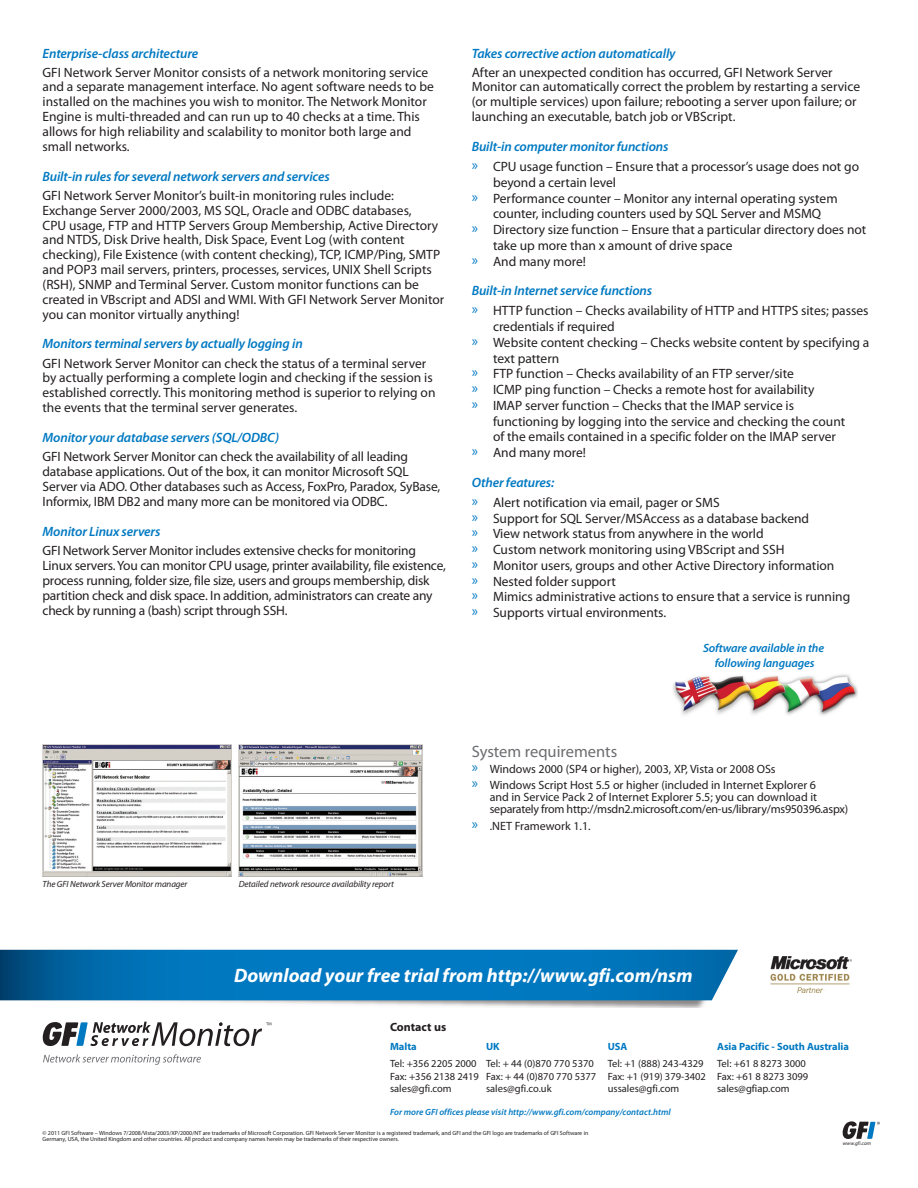
<style>
.page{position:relative;width:918px;height:1188px;background:#fff}
.page>*{position:absolute;margin:0;border:0;box-sizing:border-box;transform-origin:0 0}
.t1{font:italic 700 19.5px "Myriad Pro";color:#fff}
.t2{font:16.5px "Myriad Pro";color:#6c6d70}
.t3{font:13.5px/14.9px "Myriad Pro";color:#231f20}
.t4{font:italic 600 13.5px "Myriad Pro";letter-spacing:-.01em;color:#0079c2}
.t5{font:12px/12px "Myriad Pro";letter-spacing:-.02em;color:#231f20}
.t6{font:12px/16.2px "Myriad Pro";color:#231f20}
.t7{font:italic 600 12px/15px "Myriad Pro";letter-spacing:-.01em;color:#0079c2;text-align:center}
.t8{font:700 12px "Myriad Pro";color:#231f20}
.t9{font:10.5px/12.6px "Myriad Pro";color:#231f20}
.t10{font:700 10.5px "Myriad Pro";color:#0079c2}
.t11{font:italic 9px "Myriad Pro";letter-spacing:-.01em;color:#231f20}
.t12{font:italic 600 9px "Myriad Pro";color:#0079c2}
.t13{font:6px/6px "Myriad Pro";color:#231f20}
.t14{font:italic 5.25px "Myriad Pro";letter-spacing:.01em;color:#231f20}
.s1{font-weight:600;font-style:italic;color:#0079c2}
.s2{font-size:15px;color:#0079c2}
</style>
<div class="page">
<img style="left:0;top:949px;width:738px;height:59px">
<svg style="left:0;top:950px;width:738px;height:50px;background:#0373b7"></svg>
<img style="left:770px;top:956px;width:81px;height:37px">
<svg style="left:843px;top:1121px;width:37px;height:18px"></svg>
<img style="left:673px;top:674px;width:185px;height:41px">
<img style="left:43px;top:744px;width:189px;height:132px">
<img style="left:239px;top:744px;width:183px;height:132px">
<svg style="left:43px;top:1054px;width:158px;height:11px"></svg>
<svg style="left:43px;top:1022px;width:228px;height:24px"></svg>
<p class="t4" style="left:43px;top:44px;width:157px">Enterprise-class architecture</p>
<p class="t3" style="left:43px;top:64px;width:393px">GFI Network Server Monitor consists of a network monitoring service and a separate management interface. No agent software needs to be installed on the machines you wish to monitor. The Network Monitor Engine is multi-threaded and can run up to 40 checks at a time. This allows for high reliability and scalability to monitor both large and small networks.</p>
<p class="t4" style="left:43px;top:168px;width:289px">Built-in rules for several network servers and services</p>
<p class="t3" style="left:43px;top:188px;width:403px">GFI Network Server Monitor’s built-in monitoring rules include:<br>Exchange Server 2000/2003, MS SQL, Oracle and ODBC databases,<br>CPU usage, FTP and HTTP Servers Group Membership, Active Directory and NTDS, Disk Drive health, Disk Space, Event Log (with content checking), File Existence (with content checking), TCP, ICMP/Ping, SMTP and POP3 mail servers, printers, processes, services, UNIX Shell Scripts (RSH), SNMP and Terminal Server. Custom monitor functions can be created in VBscript and ADSI and WMI. With GFI Network Server Monitor you can monitor virtually anything!</p>
<p class="t4" style="left:43px;top:335px;width:262px">Monitors terminal servers by actually logging in</p>
<p class="t3" style="left:43px;top:355px;width:395px">GFI Network Server Monitor can check the status of a terminal server by actually performing a complete login and checking if the session is established correctly. This monitoring method is superior to relying on the events that the terminal server generates.</p>
<p class="t4" style="left:43px;top:429px;width:238px">Monitor your database servers (SQL/ODBC)</p>
<p class="t3" style="left:43px;top:449px;width:399px">GFI Network Server Monitor can check the availability of all leading database applications. Out of the box, it can monitor Microsoft SQL Server via ADO. Other databases such as Access, FoxPro, Paradox, SyBase, Informix, IBM DB2 and many more can be monitored via ODBC.</p>
<p class="t4" style="left:43px;top:523px;width:120px">Monitor Linux servers</p>
<p class="t3" style="left:43px;top:543px;width:405px">GFI Network Server Monitor includes extensive checks for monitoring Linux servers. You can monitor CPU usage, printer availability, file existence, process running, folder size, file size, users and groups membership, disk partition check and disk space. In addition, administrators can create any check by running a (bash) script through SSH.</p>
<p class="t4" style="left:472px;top:44px;width:205px">Takes corrective action automatically</p>
<p class="t3" style="left:472px;top:64px;width:390px">After an unexpected condition has occurred, GFI Network Server Monitor can automatically correct the problem by restarting a service (or multiple services) upon failure; rebooting a server upon failure; or launching an executable, batch job or VBScript.</p>
<p class="t3" style="left:472px;top:136px;width:389px;line-height:20px"><span class="s1">Built-in computer monitor functions<br></span><span class="s2">Ů</span> CPU usage function – Ensure that a processor’s usage does not go</p>
<p class="t3" style="left:493px;top:175px;width:125px">beyond a certain level</p>
<p class="t3" style="left:472px;top:190px;width:367px"><span class="s2">Ů</span> Performance counter – Monitor any internal operating system</p>
<p class="t3" style="left:493px;top:206px;width:330px">counter, including counters used by SQL Server and MSMQ</p>
<p class="t3" style="left:472px;top:222px;width:396px"><span class="s2">Ů</span> Directory size function – Ensure that a particular directory does not</p>
<p class="t3" style="left:493px;top:238px;width:241px">take up more than x amount of drive space</p>
<p class="t3" style="left:472px;top:253px;width:116px"><span class="s2">Ů</span> And many more!</p>
<p class="t3" style="left:472px;top:281px;width:398px;line-height:20px"><span class="s1">Built-in Internet service functions<br></span><span class="s2">Ů</span> HTTP function – Checks availability of HTTP and HTTPS sites; passes</p>
<p class="t3" style="left:493px;top:319px;width:123px">credentials if required</p>
<p class="t3" style="left:472px;top:335px;width:399px"><span class="s2">Ů</span> Website content checking – Checks website content by specifying a</p>
<p class="t3" style="left:493px;top:350px;width:68px">text pattern</p>
<p class="t3" style="left:472px;top:366px;width:324px"><span class="s2">Ů</span> FTP function – Checks availability of an FTP server/site</p>
<p class="t3" style="left:472px;top:382px;width:344px"><span class="s2">Ů</span> ICMP ping function – Checks a remote host for availability</p>
<p class="t3" style="left:472px;top:398px;width:324px"><span class="s2">Ů</span> IMAP server function – Checks that the IMAP service is</p>
<p class="t3" style="left:493px;top:413px;width:354px">functioning by logging into the service and checking the count</p>
<p class="t3" style="left:493px;top:429px;width:344px">of the emails contained in a specific folder on the IMAP server</p>
<p class="t3" style="left:472px;top:445px;width:116px"><span class="s2">Ů</span> And many more!</p>
<p class="t3" style="left:472px;top:472px;width:249px;line-height:20px"><span class="s1">Other features:<br></span><span class="s2">Ů</span> Alert notification via email, pager or SMS</p>
<p class="t3" style="left:472px;top:510px;width:380px;line-height:15.8px"><span class="s2">Ů</span> Support for SQL Server/MSAccess as a database backend<br><span class="s2">Ů</span> View network status from anywhere in the world<br><span class="s2">Ů</span> Custom network monitoring using VBScript and SSH<br><span class="s2">Ů</span> Monitor users, groups and other Active Directory information<br><span class="s2">Ů</span> Nested folder support<br><span class="s2">Ů</span> Mimics administrative actions to ensure that a service is running <span class="s2">Ů</span> Supports virtual environments.</p>
<p class="t7" style="left:703px;top:640px;width:123px">Software available in the following languages</p>
<p class="t11" style="left:43px;top:878px;width:146px">The GFI Network Server Monitor manager</p>
<p class="t11" style="left:239px;top:878px;width:157px">Detailed network resource availability report</p>
<p class="t2" style="left:472px;top:741px;width:147px">System requirements</p>
<p class="t6" style="left:472px;top:761px;width:346px"><span class="s2">Ů</span> Windows 2000 (SP4 or higher), 2003, XP, Vista or 2008 OSs<br><span class="s2">Ů</span> Windows Script Host 5.5 or higher (included in Internet Explorer 6</p>
<p class="t5" style="left:490px;top:791px;width:360px">and in Service Pack 2 of Internet Explorer 5.5; you can download it separately from http://msdn2.microsoft.com/en-us/library/ms950396.aspx)</p>
<p class="t6" style="left:472px;top:817px;width:120px"><span class="s2">Ů</span> .NET Framework 1.1.</p>
<h1 class="t1" style="left:234px;top:963px;width:460px">Download your free trial from http://www.gfi.com/nsm</h1>
<p class="t8" style="left:390px;top:1019px;width:58px">Contact us</p>
<p class="t10" style="left:390px;top:1040px;width:28px">Malta</p>
<p class="t9" style="left:390px;top:1057px;width:90px">Tel: +356 2205 2000<br>Fax: +356 2138 2419 sales@gfi.com</p>
<p class="t10" style="left:486px;top:1040px;width:15px">UK</p>
<p class="t9" style="left:486px;top:1057px;width:112px">Tel: + 44 (0)870 770 5370<br>Fax: + 44 (0)870 770 5377 sales@gfi.co.uk</p>
<p class="t10" style="left:608px;top:1040px;width:21px">USA</p>
<p class="t9" style="left:608px;top:1057px;width:100px">Tel: +1 (888) 243-4329<br>Fax: +1 (919) 379-3402 ussales@gfi.com</p>
<p class="t12" style="left:390px;top:1106px;width:282px">For more GFI offices please visit http://www.gfi.com/company/contact.html</p>
<p class="t13" style="left:43px;top:1130px;width:547px">© 2011 GFI Software – Windows 7/2008/Vista/2003/XP/2000/NT are trademarks of Microsoft Corporation. GFI Network Server Monitor is a registered trademark, and GFI and the GFI logo are trademarks of GFI Software in<br>Germany, USA, the United Kingdom and other countries. All product and company names herein may be trademarks of their respective owners.</p>
<p class="t10" style="left:717px;top:1040px;width:133px">Asia Pacific - South Australia</p>
<p class="t9" style="left:717px;top:1057px;width:93px">Tel: +61 8 8273 3000<br>Fax: +61 8 8273 3099 sales@gfiap.com</p>
<p class="t14" style="left:843px;top:1140px;width:30px">www.gfi.com</p>
</div>
